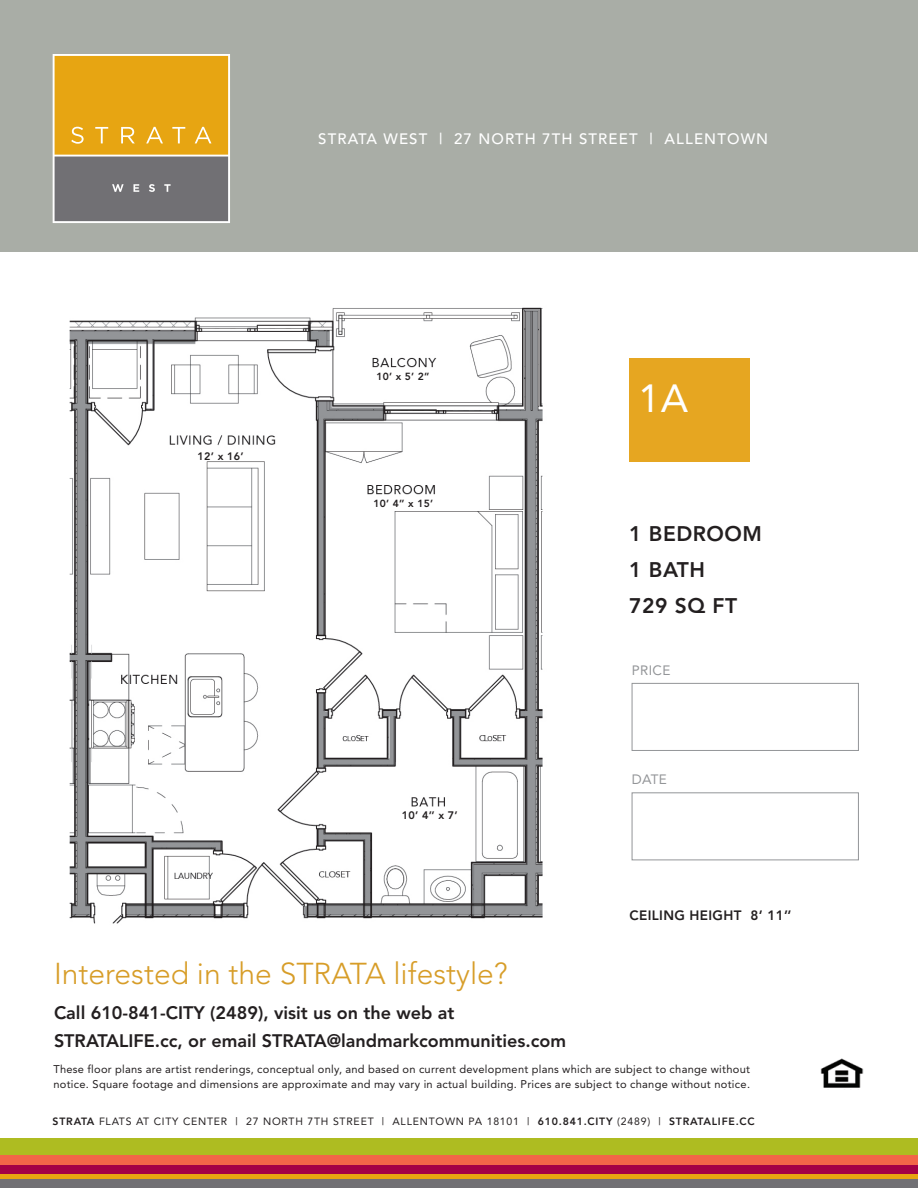
<style>
.page{position:relative;width:918px;height:1188px;background:#fff}
.page>*{position:absolute;margin:0;border:0;box-sizing:border-box;transform-origin:0 0}
.t1{font:39px "Avenir";color:#fff}
.t2{font:300 30px "Avenir";color:#d79d28}
.t3{font:800 21px/36px "Avenir";letter-spacing:.025em;color:#231f20}
.t4{font:800 18px/28.3px "Avenir";color:#231f20}
.t5{font:500 15px "Avenir";letter-spacing:.075em;color:#fff}
.t6{font:800 13.5px "Avenir";letter-spacing:.025em;color:#231f20}
.t7{font:13.5px "Avenir";letter-spacing:.025em;color:#939598}
.t8{font:11.1px/15px "Avenir";letter-spacing:.025em;color:#231f20}
.t9{font:800 10.8px "Avenir";color:#231f20}
.t10{font:10.5px "Avenir";letter-spacing:.075em;color:#231f20}
.t11{font:800 10.35px "Avenir";color:#231f20}
.s1{font-weight:800}
</style>
<div class="page">
<div style="left:0;top:0;width:918px;height:252px;background:#a9ada6"></div>
<svg style="left:53px;top:54px;width:177px;height:169px;background:#bc9747"></svg>
<img style="left:821px;top:1058px;width:42px;height:30px">
<svg style="left:0;top:1173px;width:918px;height:7px;background:#cc8627"></svg>
<div style="left:0;top:1138px;width:918px;height:25px;background:#aebc21"></div>
<div style="left:0;top:1155px;width:918px;height:14px;background:#f26648"></div>
<div style="left:0;top:1165px;width:918px;height:8px;background:#a30146"></div>
<div style="left:0;top:1180px;width:918px;height:8px;background:#717074"></div>
<div style="left:629px;top:359px;width:121px;height:103px;background:#e6a621"></div>
<img style="left:69px;top:307px;width:474px;height:617px">
<div style="left:632px;top:683px;width:227px;height:68px;border:1px solid #939598"></div>
<div style="left:632px;top:792px;width:227px;height:68px;border:1px solid #939598"></div>
<h3 class="t5" style="left:318px;top:130px;width:451px">STRATA WEST | 27 NORTH 7TH STREET | ALLENTOWN</h3>
<p class="t9" style="left:198px;top:452px;width:48px">12’ x 16’</p>
<p class="t11" style="left:377px;top:373px;width:55px">10’ x 5’ 2”</p>
<p class="t11" style="left:374px;top:499px;width:61px">10’ 4’’ x 15’</p>
<p class="t9" style="left:402px;top:811px;width:58px">10’ 4’’ x 7’</p>
<h2 class="t2" style="left:54px;top:961px;width:455px">Interested in the STRATA lifestyle?</h2>
<h3 class="t4" style="left:54px;top:1000px;width:514px">Call 610-841-CITY (2489), visit us on the web at<br>STRATALIFE.cc, or email STRATA@landmarkcommunities.com</h3>
<h1 class="t1" style="left:638px;top:382px;width:52px">1A</h1>
<h3 class="t3" style="left:629px;top:517px;width:134px">1 BEDROOM<br>1 BATH<br>729 SQ FT</h3>
<p class="t7" style="left:632px;top:665px;width:40px">PRICE</p>
<p class="t7" style="left:632px;top:774px;width:37px">DATE</p>
<p class="t6" style="left:630px;top:910px;width:163px">CEILING HEIGHT 8’ 11’’</p>
<p class="t8" style="left:53px;top:1063px;width:698px">These floor plans are artist renderings, conceptual only, and based on current development plans which are subject to change without notice. Square footage and dimensions are approximate and may vary in actual building. Prices are subject to change without notice.</p>
<p class="t10" style="left:53px;top:1117px;width:704px"><span class="s1">STRATA</span> FLATS AT CITY CENTER | 27 NORTH 7TH STREET | ALLENTOWN PA 18101 | <span class="s1">610.841.CITY</span> (2489) | <span class="s1">STRATALIFE.CC</span></p>
</div>
